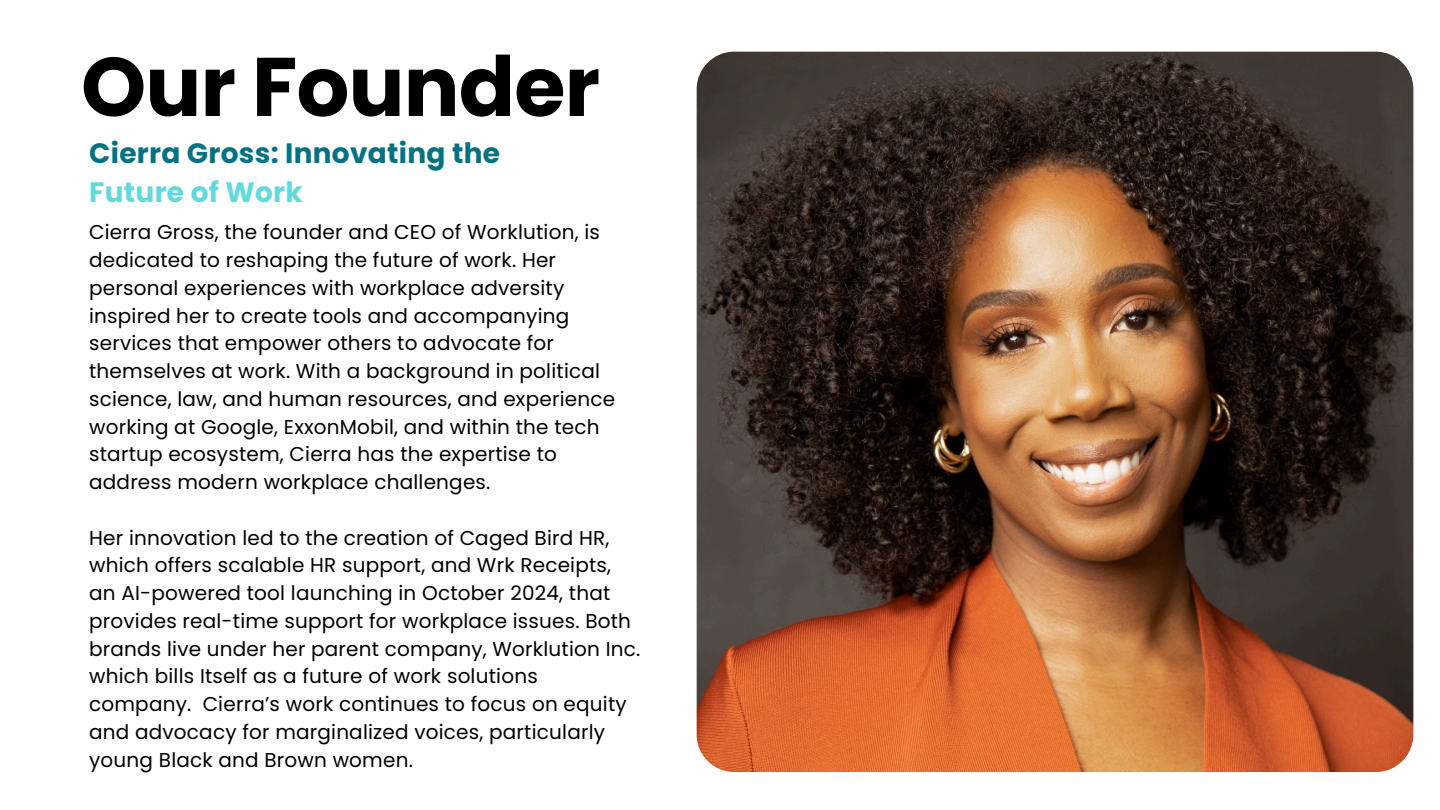
<style>
.page{position:relative;width:1440px;height:810px;background:#fff}
.page>*{position:absolute;margin:0;border:0;box-sizing:border-box;transform-origin:0 0}
.t1{font:700 83px "Poppins";letter-spacing:-.01em;color:#000}
.t2{font:700 28px/39px "Poppins";letter-spacing:.01em;color:#007282}
.t3{font:20px/27.8px "Poppins";letter-spacing:.01em;color:#000}
.s1{color:#61dadc}
</style>
<div class="page">
<img style="left:697px;top:52px;width:716px;height:720px;border-radius:38px">
<h2 class="t1" style="left:81px;top:29px;width:521px">Our Founder</h2>
<p class="t2" style="left:89px;top:133px;width:412px">Cierra Gross: Innovating the<br><span class="s1">Future of Work</span></p>
<p class="t3" style="left:89px;top:218px;width:527px">Cierra Gross, the founder and CEO of Worklution, is dedicated to reshaping the future of work. Her personal experiences with workplace adversity inspired her to create tools and accompanying services that empower others to advocate for themselves at work. With a background in political science, law, and human resources, and experience working at Google, ExxonMobil, and within the tech startup ecosystem, Cierra has the expertise to address modern workplace challenges.</p>
<p class="t3" style="left:89px;top:524px;width:553px">Her innovation led to the creation of Caged Bird HR, which offers scalable HR support, and Wrk Receipts, an AI-powered tool launching in October 2024, that provides real-time support for workplace issues. Both brands live under her parent company, Worklution Inc. which bills Itself as a future of work solutions company. Cierra’s work continues to focus on equity and advocacy for marginalized voices, particularly young Black and Brown women.</p>
</div>
